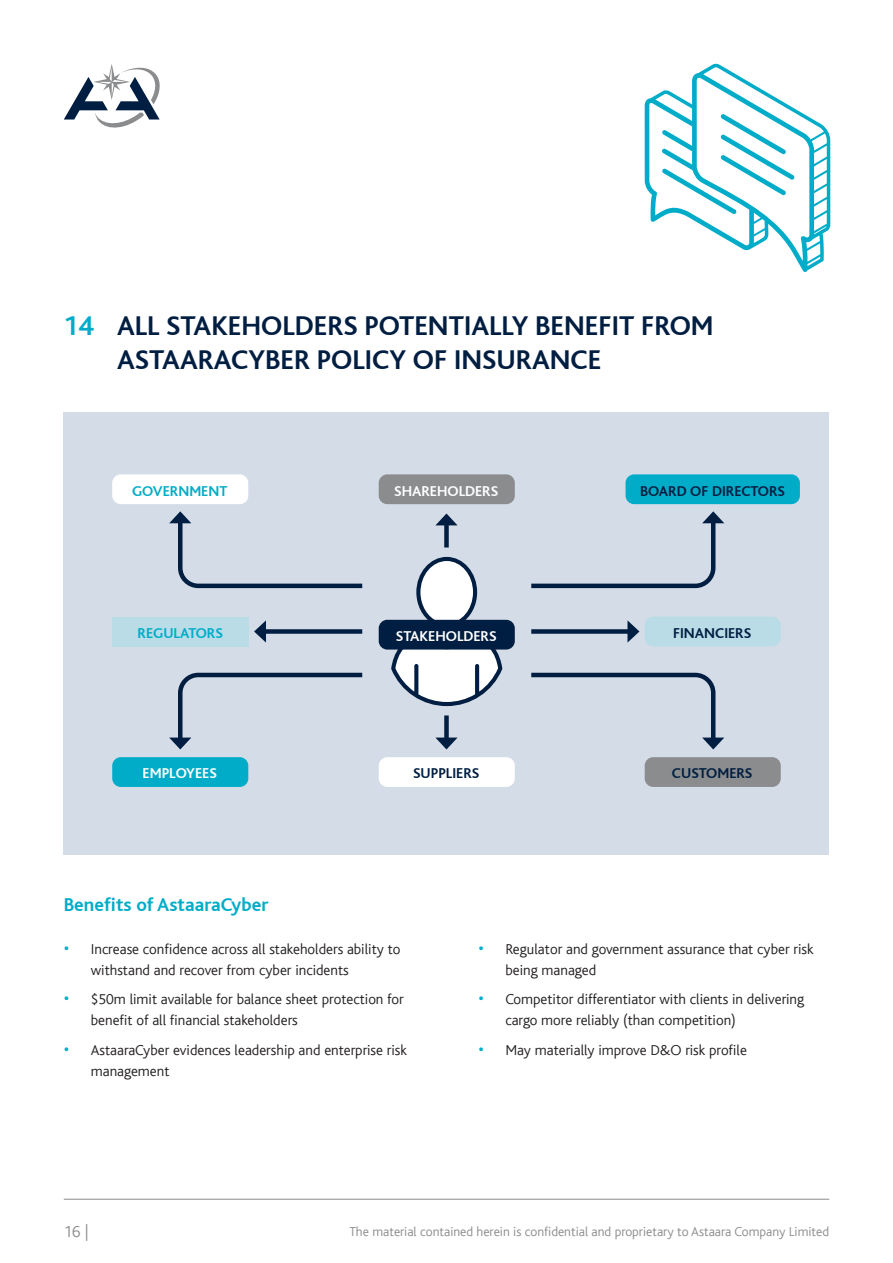
<style>
.page{position:relative;width:893px;height:1263px;background:#fff}
.page>*{position:absolute;margin:0;border:0;box-sizing:border-box;transform-origin:0 0}
.t1{font:700 28.5px/34.2px "Bliss";color:#001e41}
.t2{font:700 19.5px "Bliss";color:#00acc8}
.t3{font:300 16.5px "Bliss";color:#8b8c8e}
.t4{font:300 15px/21px "Bliss";color:#231f20}
.Table{font:700 15px "Bliss";color:#001e41}
.Table-2{font:700 15px "Bliss";color:#fff}
.Table-3{font:700 15px "Bliss";color:#00acc8}
.t5{font:300 13.5px "Bliss";color:#8b8c8e}
.s1{color:#00acc8}
.s2{font-weight:400;font-size:18px;color:#00acc8}
</style>
<div class="page">
<div style="left:64px;top:412px;width:765px;height:443px;background:#d4dce7"></div>
<div style="left:379px;top:474px;width:136px;height:30px;background:#8b8c8e;border-radius:9px"></div>
<div style="left:625px;top:474px;width:175px;height:30px;background:#00acc8;border-radius:9px"></div>
<div style="left:112px;top:474px;width:136px;height:30px;background:#fff;border-radius:9px"></div>
<div style="left:645px;top:617px;width:136px;height:29px;background:#b9dce6;border-radius:9px"></div>
<div style="left:112px;top:617px;width:136px;height:29px;background:#b9dce6"></div>
<div style="left:379px;top:757px;width:136px;height:30px;background:#fff;border-radius:9px"></div>
<div style="left:645px;top:757px;width:136px;height:30px;background:#8b8c8e;border-radius:9px"></div>
<div style="left:112px;top:757px;width:136px;height:30px;background:#00acc8;border-radius:9px"></div>
<svg style="left:391px;top:557px;width:111px;height:149px"></svg>
<div style="left:444px;top:521px;width:5px;height:26px;background:#001e41"></div>
<svg style="left:436px;top:513px;width:21px;height:12px"></svg>
<div style="left:444px;top:715px;width:5px;height:27px;background:#001e41"></div>
<svg style="left:435px;top:737px;width:23px;height:12px"></svg>
<div style="left:262px;top:629px;width:100px;height:5px;background:#001e41"></div>
<svg style="left:254px;top:620px;width:12px;height:23px"></svg>
<svg style="left:169px;top:511px;width:194px;height:78px"></svg>
<svg style="left:169px;top:672px;width:194px;height:77px"></svg>
<div style="left:379px;top:620px;width:136px;height:29px;background:#001e41;border-radius:9px"></div>
<div style="left:531px;top:629px;width:101px;height:5px;background:#001e41"></div>
<svg style="left:627px;top:620px;width:12px;height:23px"></svg>
<svg style="left:531px;top:511px;width:193px;height:78px"></svg>
<svg style="left:531px;top:672px;width:193px;height:77px"></svg>
<hr style="left:64px;top:1199px;width:765px;height:1px;background:#8b8c8e">
<svg style="left:64px;top:64px;width:96px;height:64px"></svg>
<svg style="left:645px;top:64px;width:185px;height:208px"></svg>
<p class="t1" style="left:117px;top:309px;width:598px;text-indent:-54px"><span class="s1">14</span> ALL STAKEHOLDERS POTENTIALLY BENEFIT FROM<br>ASTAARACYBER POLICY OF INSURANCE</p>
<p class="Table-3" style="left:132px;top:483px;width:97px">GOVERNMENT</p>
<p class="Table-2" style="left:394px;top:483px;width:106px">SHAREHOLDERS</p>
<p class="Table" style="left:640px;top:483px;width:147px">BOARD OF DIRECTORS</p>
<p class="Table-3" style="left:138px;top:625px;width:87px">REGULATORS</p>
<p class="Table" style="left:673px;top:625px;width:80px">FINANCIERS</p>
<p class="Table-2" style="left:396px;top:628px;width:102px">STAKEHOLDERS</p>
<p class="Table-2" style="left:143px;top:766px;width:76px">EMPLOYEES</p>
<p class="Table" style="left:413px;top:766px;width:68px">SUPPLIERS</p>
<p class="Table" style="left:672px;top:766px;width:82px">CUSTOMERS</p>
<p class="t2" style="left:64px;top:895px;width:206px">Benefits of AstaaraCyber</p>
<p class="t4" style="left:91px;top:938px;width:311px;text-indent:-27px"><span class="s2">•</span> Increase confidence across all stakeholders ability to withstand and recover from cyber incidents</p>
<p class="t4" style="left:91px;top:989px;width:315px;text-indent:-27px"><span class="s2">•</span> $50m limit available for balance sheet protection for benefit of all financial stakeholders</p>
<p class="t4" style="left:91px;top:1039px;width:318px;text-indent:-27px"><span class="s2">•</span> AstaaraCyber evidences leadership and enterprise risk management</p>
<p class="t4" style="left:505px;top:938px;width:310px;text-indent:-27px"><span class="s2">•</span> Regulator and government assurance that cyber risk being managed</p>
<p class="t4" style="left:505px;top:989px;width:300px;text-indent:-27px"><span class="s2">•</span> Competitor differentiator with clients in delivering cargo more reliably (than competition)</p>
<p class="t4" style="left:478px;top:1039px;width:270px"><span class="s2">•</span> May materially improve D&amp;O risk profile</p>
<p class="t3" style="left:64px;top:1223px;width:27px">16 |</p>
<p class="t5" style="left:349px;top:1224px;width:481px">The material contained herein is confidential and proprietary to Astaara Company Limited</p>
</div>
